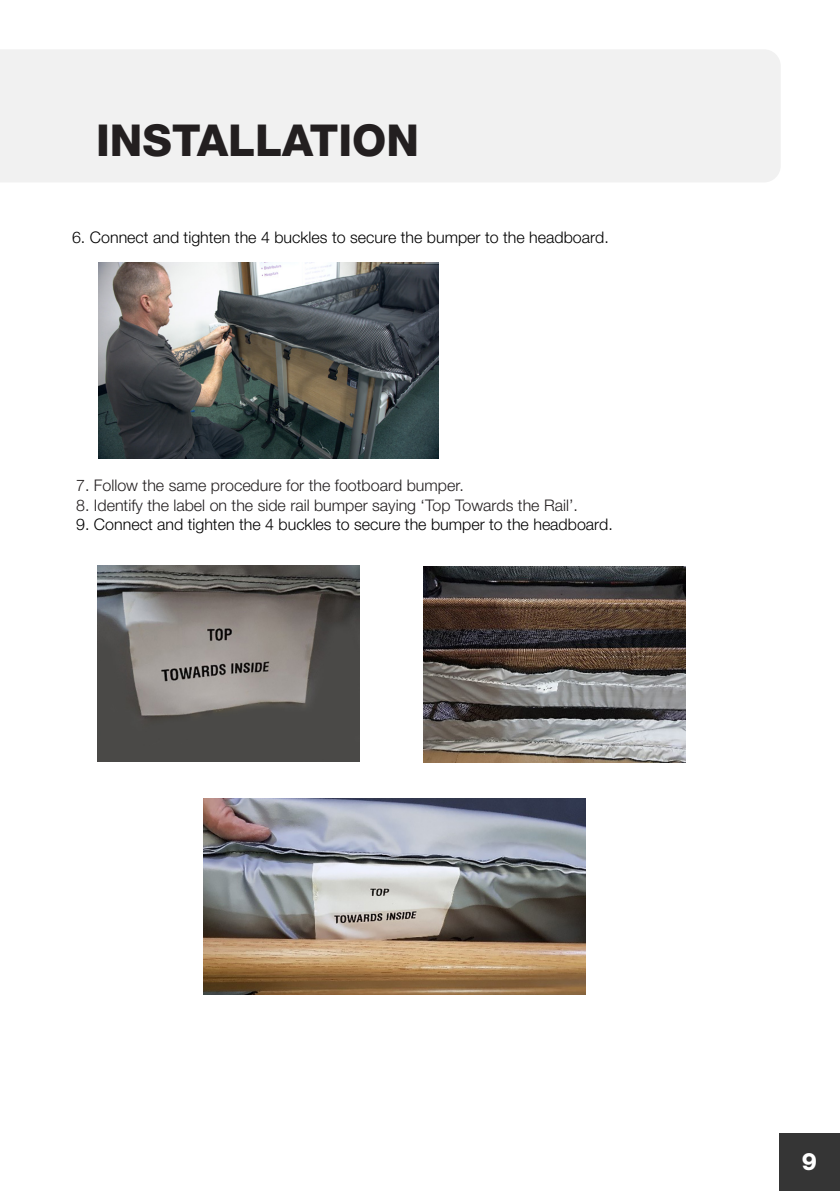
<style>
.page{position:relative;width:840px;height:1191px;background:#fff}
.page>*{position:absolute;margin:0;border:0;box-sizing:border-box;transform-origin:0 0}
.t1{font:800 44px "Helvetica Neue";color:#231f20}
.t2{font:800 24px "Helvetica Neue";color:#fff}
.t3{font:300 16px "Helvetica Neue";color:#000}
.t4{font:300 16px "Helvetica Neue";color:#231f20}
</style>
<div class="page">
<div style="left:778px;top:1133px;width:61px;height:58px;background:#353535"></div>
<div style="left:0;top:50px;width:780px;height:132px;background:#f1f1f1"></div>
<img style="left:98px;top:262px;width:340px;height:196px">
<img style="left:97px;top:565px;width:262px;height:196px">
<img style="left:423px;top:567px;width:262px;height:196px">
<img style="left:203px;top:798px;width:382px;height:196px">
<p class="t1" style="left:96px;top:114px;width:324px">INSTALLATION</p>
<p class="t3" style="left:72px;top:228px;width:538px">6. Connect and tighten the 4 buckles to secure the bumper to the headboard.</p>
<p class="t4" style="left:76px;top:476px;width:389px">7. Follow the same procedure for the footboard bumper.</p>
<p class="t4" style="left:76px;top:495px;width:503px">8. Identify the label on the side rail bumper saying ‘Top Towards the Rail’.</p>
<p class="t3" style="left:76px;top:514px;width:538px">9. Connect and tighten the 4 buckles to secure the bumper to the headboard.</p>
<h2 class="t2" style="left:801px;top:1147px;width:17px">9</h2>
</div>
